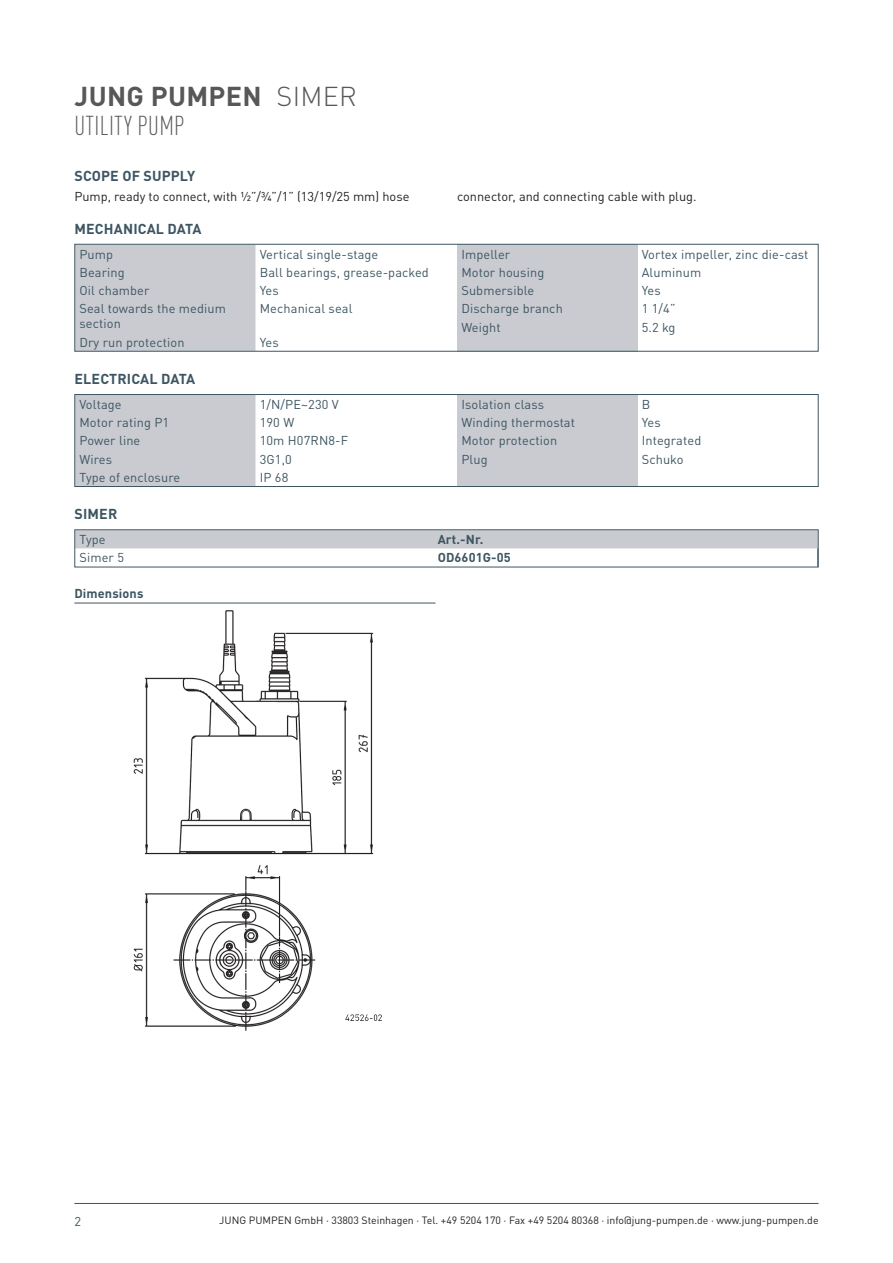
<style>
.page{position:relative;width:893px;height:1263px;background:#fff}
.page>*{position:absolute;margin:0;border:0;box-sizing:border-box;transform-origin:0 0}
.t1{font:300 condensed 27px "DIN Pro";letter-spacing:.01em;color:#57585a}
.t2{font:700 27px "DIN Pro";letter-spacing:.01em;color:#57585a}
.t3{font:300 27px "DIN Pro";letter-spacing:.01em;color:#57585a}
.t4{font:700 14.25px "DIN Pro";letter-spacing:.01em;color:#3d5562}
.t5{font:12.75px/15px "DIN Pro";letter-spacing:.01em;color:#3d5562}
.t6{font:12.75px "DIN Pro";color:#231f20}
.t7{font:700 12.75px "DIN Pro";letter-spacing:.01em;color:#3d5562}
.t8{font:10.5px "DIN Pro";color:#231f20}
</style>
<div class="page">
<hr style="left:74px;top:1203px;width:745px;height:1px;background:#3d5562">
<div style="left:457px;top:244px;width:180px;height:108px;background:#c9cbd0"></div>
<div style="left:76px;top:246px;width:179px;height:104px;background:#c9cbd0"></div>
<div style="left:74px;top:244px;width:745px;height:108px;border:1px solid #3d5562"></div>
<div style="left:457px;top:394px;width:180px;height:93px;background:#c9cbd0"></div>
<div style="left:76px;top:396px;width:179px;height:89px;background:#c9cbd0"></div>
<div style="left:74px;top:394px;width:745px;height:93px;border:1px solid #3d5562"></div>
<div style="left:76px;top:531px;width:741px;height:18px;background:#c9cbd0"></div>
<div style="left:74px;top:529px;width:745px;height:38px;border:1px solid #3d5562"></div>
<hr style="left:74px;top:603px;width:361px;height:1px;background:#3d5562">
<img style="left:133px;top:610px;width:249px;height:421px">
<h1 class="t2" style="left:75px;top:73px;width:189px">JUNG PUMPEN</h1>
<h1 class="t1" style="left:75px;top:107px;width:112px">UTILITY PUMP</h1>
<p class="t4" style="left:74px;top:164px;width:122px">SCOPE OF SUPPLY</p>
<h1 class="t3" style="left:277px;top:75px;width:82px">SIMER</h1>
<p class="t6" style="left:74px;top:186px;width:336px">Pump, ready to connect, with ½”/¾”/1” (13/19/25 mm) hose</p>
<p class="t6" style="left:457px;top:186px;width:241px">connector, and connecting cable with plug.</p>
<p class="t4" style="left:74px;top:216px;width:129px">MECHANICAL DATA</p>
<p class="t5" style="left:79px;top:245px;width:35px">Pump</p>
<p class="t5" style="left:260px;top:245px;width:120px">Vertical single-stage</p>
<p class="t5" style="left:79px;top:263px;width:47px">Bearing</p>
<p class="t5" style="left:260px;top:263px;width:171px">Ball bearings, grease-packed</p>
<p class="t5" style="left:79px;top:282px;width:72px">Oil chamber</p>
<p class="t5" style="left:260px;top:282px;width:21px">Yes</p>
<p class="t5" style="left:79px;top:300px;width:148px">Seal towards the medium section</p>
<p class="t5" style="left:260px;top:300px;width:94px">Mechanical seal</p>
<p class="t5" style="left:79px;top:333px;width:107px">Dry run protection</p>
<p class="t5" style="left:260px;top:333px;width:21px">Yes</p>
<p class="t4" style="left:74px;top:367px;width:122px">ELECTRICAL DATA</p>
<p class="t5" style="left:79px;top:395px;width:44px">Voltage</p>
<p class="t5" style="left:260px;top:395px;width:81px">1/N/PE~230 V</p>
<p class="t5" style="left:79px;top:414px;width:91px">Motor rating P1</p>
<p class="t5" style="left:260px;top:414px;width:36px">190 W</p>
<p class="t5" style="left:79px;top:432px;width:62px">Power line</p>
<p class="t5" style="left:260px;top:432px;width:90px">10m H07RN8-F</p>
<p class="t5" style="left:79px;top:450px;width:34px">Wires</p>
<p class="t5" style="left:260px;top:450px;width:34px">3G1,0</p>
<p class="t5" style="left:79px;top:468px;width:102px">Type of enclosure</p>
<p class="t5" style="left:260px;top:468px;width:30px">IP 68</p>
<p class="t4" style="left:74px;top:502px;width:44px">SIMER</p>
<p class="t5" style="left:461px;top:245px;width:50px">Impeller</p>
<p class="t5" style="left:642px;top:245px;width:168px">Vortex impeller, zinc die-cast</p>
<p class="t5" style="left:461px;top:263px;width:84px">Motor housing</p>
<p class="t5" style="left:642px;top:263px;width:61px">Aluminum</p>
<p class="t5" style="left:461px;top:282px;width:74px">Submersible</p>
<p class="t5" style="left:642px;top:282px;width:21px">Yes</p>
<p class="t5" style="left:461px;top:300px;width:103px">Discharge branch</p>
<p class="t5" style="left:642px;top:300px;width:35px">1 1/4”</p>
<p class="t5" style="left:461px;top:318px;width:41px">Weight</p>
<p class="t5" style="left:642px;top:318px;width:35px">5.2 kg</p>
<p class="t5" style="left:461px;top:395px;width:84px">Isolation class</p>
<p class="t5" style="left:642px;top:395px;width:10px">B</p>
<p class="t5" style="left:461px;top:414px;width:115px">Winding thermostat</p>
<p class="t5" style="left:642px;top:414px;width:21px">Yes</p>
<p class="t5" style="left:461px;top:432px;width:97px">Motor protection</p>
<p class="t5" style="left:642px;top:432px;width:61px">Integrated</p>
<p class="t5" style="left:461px;top:450px;width:28px">Plug</p>
<p class="t5" style="left:642px;top:450px;width:43px">Schuko</p>
<p class="t5" style="left:79px;top:531px;width:28px">Type</p>
<p class="t7" style="left:438px;top:529px;width:47px">Art.-Nr.</p>
<p class="t5" style="left:79px;top:549px;width:46px">Simer 5</p>
<p class="t7" style="left:438px;top:547px;width:75px">OD6601G-05</p>
<p class="t7" style="left:74px;top:583px;width:71px">Dimensions</p>
<p class="t5" style="left:74px;top:1212px;width:8px">2</p>
<p class="t8" style="left:219px;top:1212px;width:601px">JUNG PUMPEN GmbH · 33803 Steinhagen · Tel. +49 5204 170 · Fax +49 5204 80368 · info@jung-pumpen.de · www.jung-pumpen.de</p>
</div>
